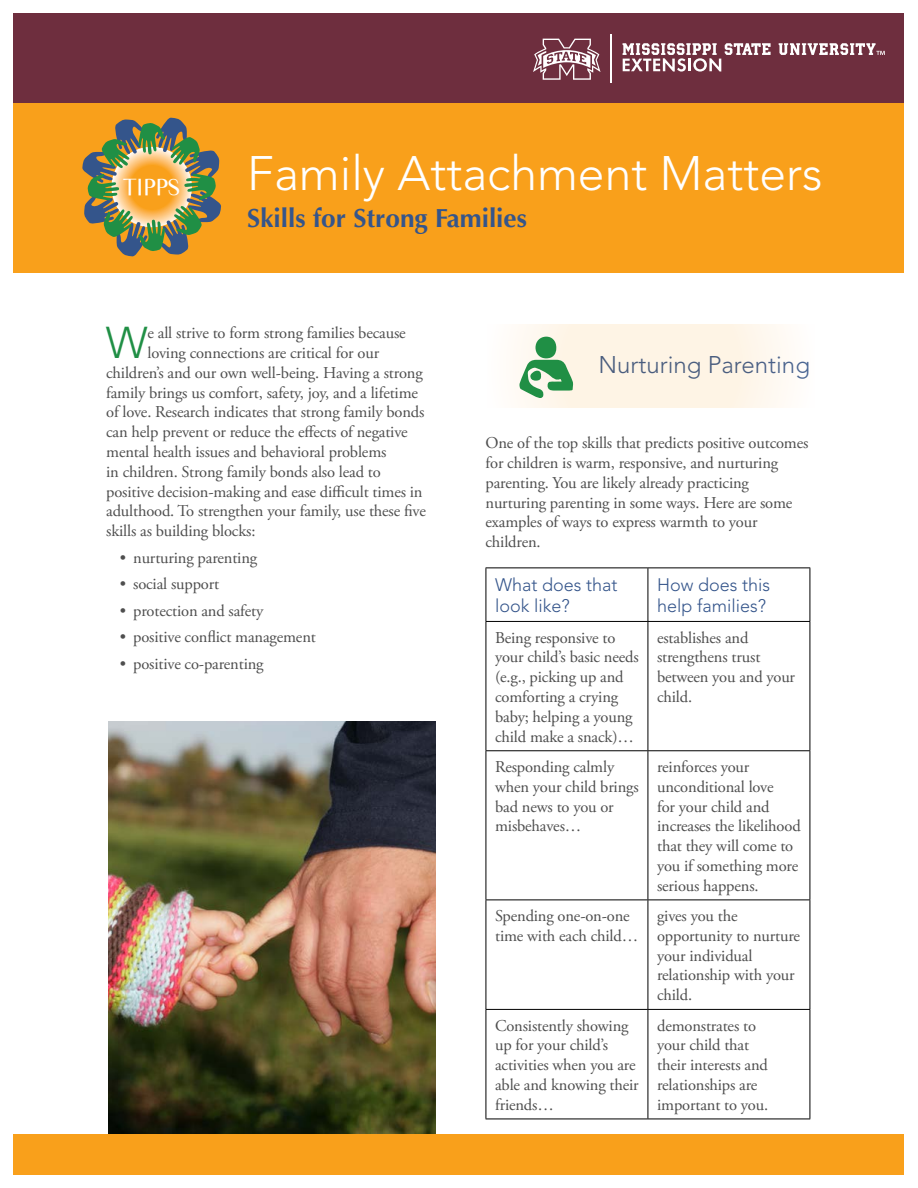
<style>
.page{position:relative;width:918px;height:1188px;background:#fff}
.page>*{position:absolute;margin:0;border:0;box-sizing:border-box;transform-origin:0 0}
.t1{font:300 48px "Avenir LT Std";color:#fff}
.t2{font:300 44.4px "Avenir";color:#208f45}
.t3{font:700 26.25px "Optima";color:#35558b}
.t4{font:24.15px "Times Sans Serif";letter-spacing:-.05em;color:#fff}
.t5{font:300 24px "Avenir LT Std";color:#35558b}
.t6{font:300 18px/21.6px "Avenir LT Std";color:#35558b}
.t7{font:16.5px/19.8px "Adobe Garamond Pro";letter-spacing:-.01em;color:#4e4e4e}
</style>
<div class="page">
<div style="left:14px;top:100px;width:890px;height:172px;background:#f9a01b"></div>
<svg style="left:82px;top:117px;width:139px;height:140px"></svg>
<div style="left:14px;top:14px;width:890px;height:89px;background:#6e2e3e"></div>
<svg style="left:533px;top:39px;width:68px;height:41px"></svg>
<svg style="left:623px;top:43px;width:148px;height:29px"></svg>
<hr style="left:610px;top:34px;width:2px;height:49px;background:#fff">
<svg style="left:779px;top:43px;width:106px;height:12px"></svg>
<img style="left:108px;top:721px;width:328px;height:413px">
<div style="left:14px;top:1134px;width:890px;height:40px;background:#f9a01b"></div>
<hr style="left:486px;top:568px;width:162px;height:1px;background:#000">
<hr style="left:486px;top:568px;width:1px;height:53px;background:#000">
<hr style="left:648px;top:568px;width:162px;height:1px;background:#000">
<hr style="left:648px;top:568px;width:1px;height:53px;background:#000">
<hr style="left:810px;top:568px;width:1px;height:53px;background:#000">
<hr style="left:486px;top:621px;width:162px;height:1px;background:#000">
<hr style="left:486px;top:622px;width:1px;height:128px;background:#000">
<hr style="left:648px;top:621px;width:162px;height:1px;background:#000">
<hr style="left:648px;top:622px;width:1px;height:128px;background:#000">
<hr style="left:810px;top:622px;width:1px;height:128px;background:#000">
<hr style="left:486px;top:750px;width:162px;height:1px;background:#000">
<hr style="left:486px;top:751px;width:1px;height:149px;background:#000">
<hr style="left:648px;top:750px;width:162px;height:1px;background:#000">
<hr style="left:648px;top:751px;width:1px;height:149px;background:#000">
<hr style="left:810px;top:751px;width:1px;height:149px;background:#000">
<hr style="left:486px;top:900px;width:162px;height:1px;background:#000">
<hr style="left:486px;top:900px;width:1px;height:109px;background:#000">
<hr style="left:648px;top:900px;width:162px;height:1px;background:#000">
<hr style="left:648px;top:900px;width:1px;height:109px;background:#000">
<hr style="left:810px;top:900px;width:1px;height:109px;background:#000">
<hr style="left:486px;top:1009px;width:162px;height:1px;background:#000">
<hr style="left:486px;top:1010px;width:1px;height:109px;background:#000">
<hr style="left:648px;top:1009px;width:162px;height:1px;background:#000">
<hr style="left:648px;top:1010px;width:1px;height:109px;background:#000">
<hr style="left:810px;top:1010px;width:1px;height:109px;background:#000">
<hr style="left:486px;top:1119px;width:162px;height:1px;background:#000">
<hr style="left:648px;top:1119px;width:162px;height:1px;background:#000">
<svg style="left:515px;top:324px;width:272px;height:83px"></svg>
<div style="left:535px;top:336px;width:21px;height:22px;background:#208f45;border-radius:50%"></div>
<svg style="left:519px;top:360px;width:55px;height:40px;background:#88bf93"></svg>
<h3 class="t4" style="left:122px;top:170px;width:60px">TIPPS</h3>
<h1 class="t1" style="left:247px;top:146px;width:577px">Family Attachment Matters</h1>
<h2 class="t3" style="left:247px;top:203px;width:281px">Skills for Strong Families</h2>
<p class="t2" style="left:106px;top:316px;width:43px">W</p>
<p class="t7" style="left:148px;top:324px;width:260px">e all strive to form strong families because</p>
<p class="t7" style="left:148px;top:343px;width:233px">loving connections are critical for our</p>
<p class="t7" style="left:106px;top:363px;width:318px">children’s and our own well-being. Having a strong</p>
<p class="t7" style="left:106px;top:383px;width:313px">family brings us comfort, safety, joy, and a lifetime</p>
<p class="t7" style="left:106px;top:403px;width:320px">of love. Research indicates that strong family bonds</p>
<p class="t7" style="left:106px;top:423px;width:303px">can help prevent or reduce the effects of negative</p>
<p class="t7" style="left:106px;top:442px;width:282px">mental health issues and behavioral problems</p>
<p class="t7" style="left:106px;top:462px;width:276px">in children. Strong family bonds also lead to</p>
<p class="t7" style="left:106px;top:482px;width:318px">positive decision-making and ease difficult times in</p>
<p class="t7" style="left:106px;top:502px;width:321px">adulthood. To strengthen your family, use these five</p>
<p class="t7" style="left:106px;top:522px;width:151px">skills as building blocks:</p>
<p class="t7" style="left:120px;top:548px;width:139px">• nurturing parenting</p>
<p class="t7" style="left:120px;top:575px;width:101px">• social support</p>
<p class="t7" style="left:120px;top:601px;width:145px">• protection and safety</p>
<p class="t7" style="left:120px;top:628px;width:198px">• positive conflict management</p>
<p class="t7" style="left:120px;top:654px;width:145px">• positive co-parenting</p>
<h3 class="t5" style="left:598px;top:351px;width:213px">Nurturing Parenting</h3>
<p class="t7" style="left:486px;top:434px;width:324px">One of the top skills that predicts positive outcomes for children is warm, responsive, and nurturing parenting. You are likely already practicing nurturing parenting in some ways. Here are some examples of ways to express warmth to your children.</p>
<h4 class="t6" style="left:495px;top:574px;width:124px">What does that look like?</h4>
<h4 class="t6" style="left:657px;top:574px;width:115px">How does this help families?</h4>
<p class="t7" style="left:495px;top:628px;width:145px">Being responsive to your child’s basic needs (e.g., picking up and comforting a crying baby; helping a young child make a snack)…</p>
<p class="t7" style="left:657px;top:628px;width:140px">establishes and strengthens trust between you and your child.</p>
<p class="t7" style="left:495px;top:757px;width:145px">Responding calmly when your child brings bad news to you or misbehaves…</p>
<p class="t7" style="left:657px;top:757px;width:145px">reinforces your unconditional love<br>for your child and increases the likelihood that they will come to you if something more serious happens.</p>
<p class="t7" style="left:495px;top:906px;width:145px">Spending one-on-one time with each child…</p>
<p class="t7" style="left:657px;top:906px;width:145px">gives you the opportunity to nurture your individual relationship with your child.</p>
<p class="t7" style="left:495px;top:1016px;width:145px">Consistently showing up for your child’s activities when you are able and knowing their friends…</p>
<p class="t7" style="left:657px;top:1016px;width:113px">demonstrates to your child that their interests and relationships are important to you.</p>
</div>
